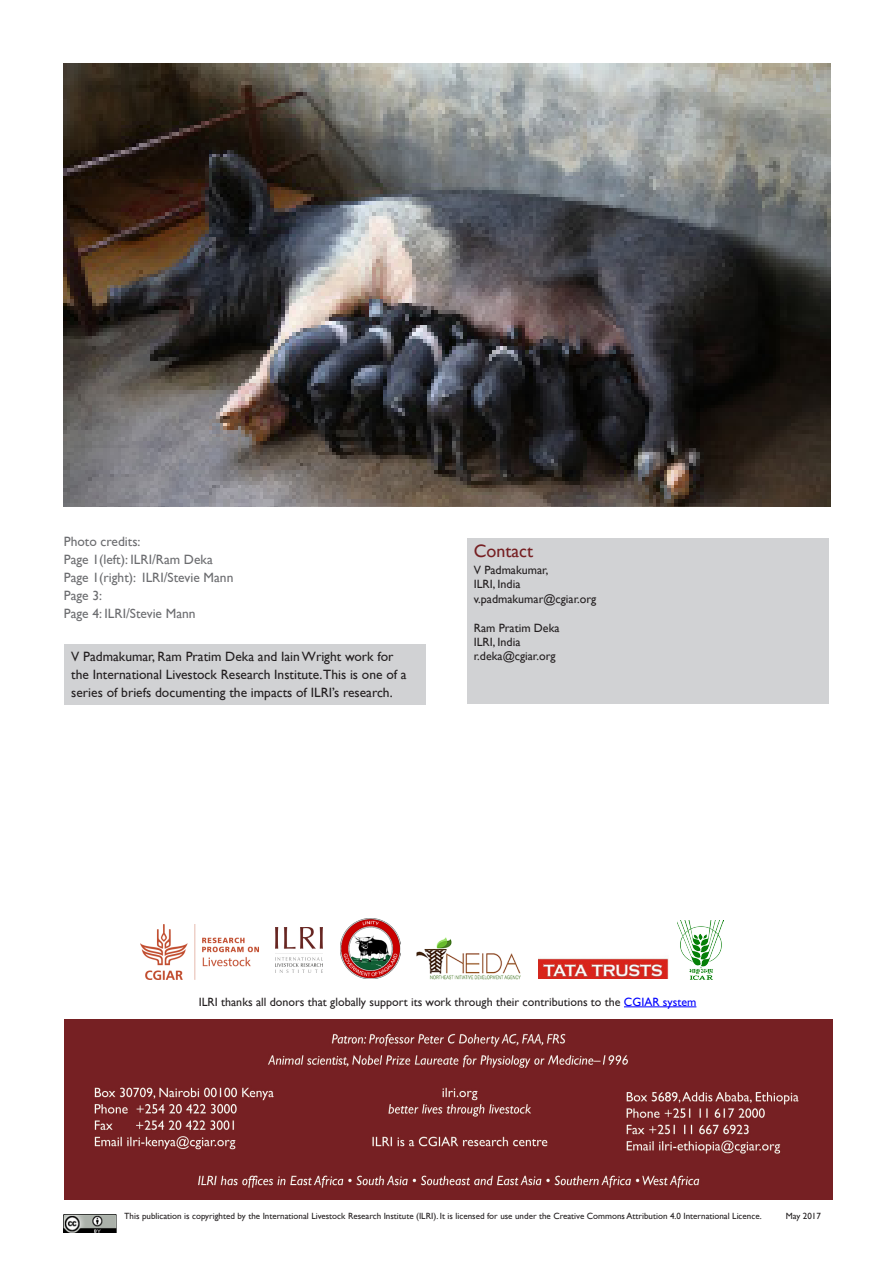
<style>
.page{position:relative;width:893px;height:1263px;background:#fff}
.page>*{position:absolute;margin:0;border:0;box-sizing:border-box;transform-origin:0 0}
.Heading_2{font:18px "Gill Sans";color:#762023}
.Box_Text{font:13.5px/18px "Gill Sans";color:#231f20}
.body_text{font:13.5px/18px "Gill Sans";color:#6c6d70}
.t1{font:12px "Gill Sans";color:#231f20}
.address{font:12px "Gill Sans";color:#231f20}
.address-2{font:9px "Gill Sans";color:#231f20}
.s1{color:#00f}
</style>
<div class="page">
<img style="left:64px;top:1214px;width:53px;height:19px">
<hr style="left:624px;top:1006px;width:72px;height:1px;background:#00f">
<div style="left:468px;top:538px;width:361px;height:165px;background:#d1d2d4"></div>
<img style="left:276px;top:927px;width:46px;height:46px">
<img style="left:141px;top:924px;width:117px;height:55px">
<img style="left:341px;top:919px;width:60px;height:60px">
<img style="left:417px;top:937px;width:103px;height:43px">
<img style="left:539px;top:958px;width:130px;height:20px">
<img style="left:678px;top:920px;width:45px;height:59px">
<img style="left:64px;top:64px;width:766px;height:442px">
<img style="left:64px;top:1020px;width:768px;height:179px">
<div style="left:64px;top:644px;width:361px;height:60px;background:#d1d2d4"></div>
<p class="body_text" style="left:64px;top:533px;width:171px">Photo credits:<br>Page 1(left): ILRI/Ram Deka<br>Page 1(right): ILRI/Stevie Mann<br>Page 3:<br>Page 4: ILRI/Stevie Mann</p>
<p class="Box_Text" style="left:71px;top:647px;width:337px">V Padmakumar, Ram Pratim Deka and Iain Wright work for the International Livestock Research Institute.This is one of a series of briefs documenting the impacts of ILRI’s research.</p>
<p class="Heading_2" style="left:474px;top:540px;width:61px">Contact</p>
<p class="address" style="left:474px;top:563px;width:76px">V Padmakumar,</p>
<p class="address" style="left:474px;top:577px;width:48px">ILRI, India</p>
<p class="address" style="left:474px;top:592px;width:124px">v.padmakumar@cgiar.org</p>
<p class="address" style="left:474px;top:620px;width:87px">Ram Pratim Deka</p>
<p class="address" style="left:474px;top:635px;width:48px">ILRI, India</p>
<p class="address" style="left:474px;top:649px;width:83px">r.deka@cgiar.org</p>
<p class="t1" style="left:199px;top:995px;width:499px">ILRI thanks all donors that globally support its work through their contributions to the <span class="s1">CGIAR system</span></p>
<p class="address-2" style="left:124px;top:1210px;width:639px">This publication is copyrighted by the International Livestock Research Institute (ILRI). It is licensed for use under the Creative Commons Attribution 4.0 International Licence.</p>
<p class="address-2" style="left:786px;top:1210px;width:36px">May 2017</p>
</div>
